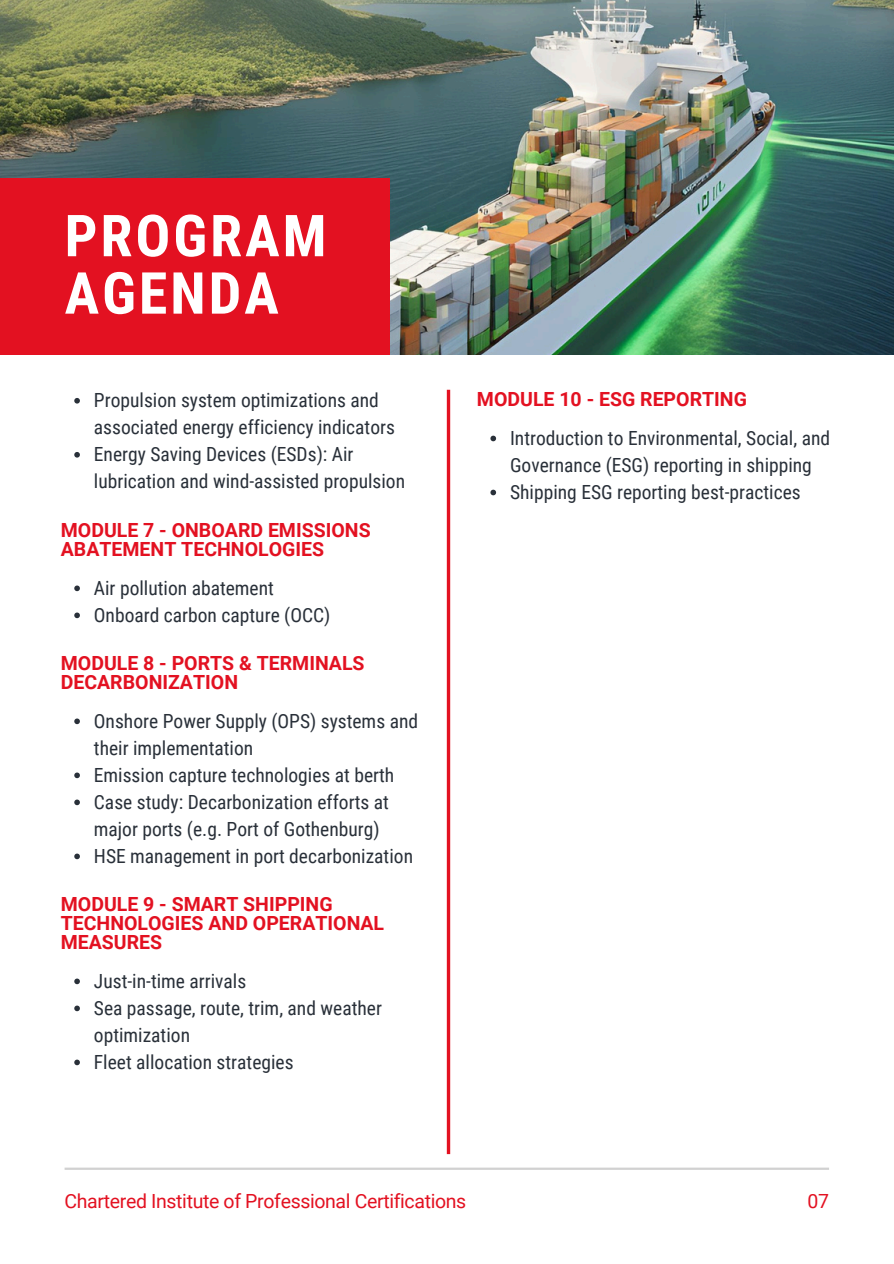
<style>
.page{position:relative;width:894px;height:1264px;background:#fff}
.page>*{position:absolute;margin:0;border:0;box-sizing:border-box;transform-origin:0 0}
.t1{font:700 57.9px/57.3px "Roboto Condensed";letter-spacing:.05em;color:#fff}
.t2{font:19.5px/27px "Roboto Condensed";color:#293039}
.t3{font:700 19.5px/19.2px "Roboto";color:#e31121}
.t4{font:19.5px "Roboto";letter-spacing:-.015em;color:#e31121}
</style>
<div class="page">
<img style="left:0;top:0;width:893px;height:355px">
<div style="left:0;top:178px;width:390px;height:176px;background:#e31121"></div>
<hr style="left:65px;top:1167px;width:763px;height:2px;background:#d1d1d1">
<svg style="left:74px;top:398px;width:6px;height:5px"></svg>
<svg style="left:74px;top:452px;width:6px;height:5px"></svg>
<svg style="left:74px;top:585px;width:6px;height:6px"></svg>
<svg style="left:74px;top:612px;width:6px;height:6px"></svg>
<svg style="left:446px;top:390px;width:4px;height:764px;background:#e8424e"></svg>
<svg style="left:74px;top:978px;width:6px;height:6px"></svg>
<svg style="left:74px;top:1005px;width:6px;height:6px"></svg>
<svg style="left:74px;top:1059px;width:6px;height:6px"></svg>
<svg style="left:490px;top:435px;width:6px;height:6px"></svg>
<svg style="left:490px;top:489px;width:6px;height:6px"></svg>
<svg style="left:74px;top:718px;width:6px;height:6px"></svg>
<svg style="left:74px;top:772px;width:6px;height:6px"></svg>
<svg style="left:74px;top:799px;width:6px;height:6px"></svg>
<svg style="left:74px;top:853px;width:6px;height:6px"></svg>
<p class="t1" style="left:65px;top:208px;width:263px">PROGRAM<br>AGENDA</p>
<h1 class="t2" style="left:94px;top:387px;width:302px">Propulsion system optimizations and associated energy efficiency indicators</h1>
<p class="t2" style="left:94px;top:441px;width:312px">Energy Saving Devices (ESDs): Air lubrication and wind-assisted propulsion</p>
<p class="t3" style="left:61px;top:521px;width:311px">MODULE 7 - ONBOARD EMISSIONS<br>ABATEMENT TECHNOLOGIES</p>
<h2 class="t2" style="left:94px;top:574px;width:181px">Air pollution abatement</h2>
<p class="t2" style="left:94px;top:601px;width:238px">Onboard carbon capture (OCC)</p>
<p class="t3" style="left:61px;top:653px;width:305px">MODULE 8 - PORTS &amp; TERMINALS<br>DECARBONIZATION</p>
<p class="t2" style="left:94px;top:707px;width:325px">Onshore Power Supply (OPS) systems and their implementation</p>
<h2 class="t2" style="left:94px;top:761px;width:302px">Emission capture technologies at berth</h2>
<p class="t2" style="left:94px;top:788px;width:296px">Case study: Decarbonization efforts at major ports (e.g. Port of Gothenburg)</p>
<p class="t2" style="left:94px;top:842px;width:320px">HSE management in port decarbonization</p>
<p class="t3" style="left:61px;top:894px;width:325px">MODULE 9 - SMART SHIPPING<br>TECHNOLOGIES AND OPERATIONAL<br>MEASURES</p>
<h2 class="t2" style="left:94px;top:967px;width:154px">Just-in-time arrivals</h2>
<p class="t2" style="left:94px;top:994px;width:289px">Sea passage, route, trim, and weather optimization</p>
<p class="t2" style="left:94px;top:1048px;width:201px">Fleet allocation strategies</p>
<p class="t3" style="left:477px;top:390px;width:271px">MODULE 10 - ESG REPORTING</p>
<h2 class="t2" style="left:510px;top:424px;width:321px">Introduction to Environmental, Social, and<br>Governance (ESG) reporting in shipping</h2>
<p class="t2" style="left:510px;top:478px;width:292px">Shipping ESG reporting best-practices</p>
<p class="t4" style="left:65px;top:1189px;width:403px">Chartered Institute of Professional Certifications</p>
<p class="t4" style="left:807px;top:1189px;width:23px">07</p>
</div>
